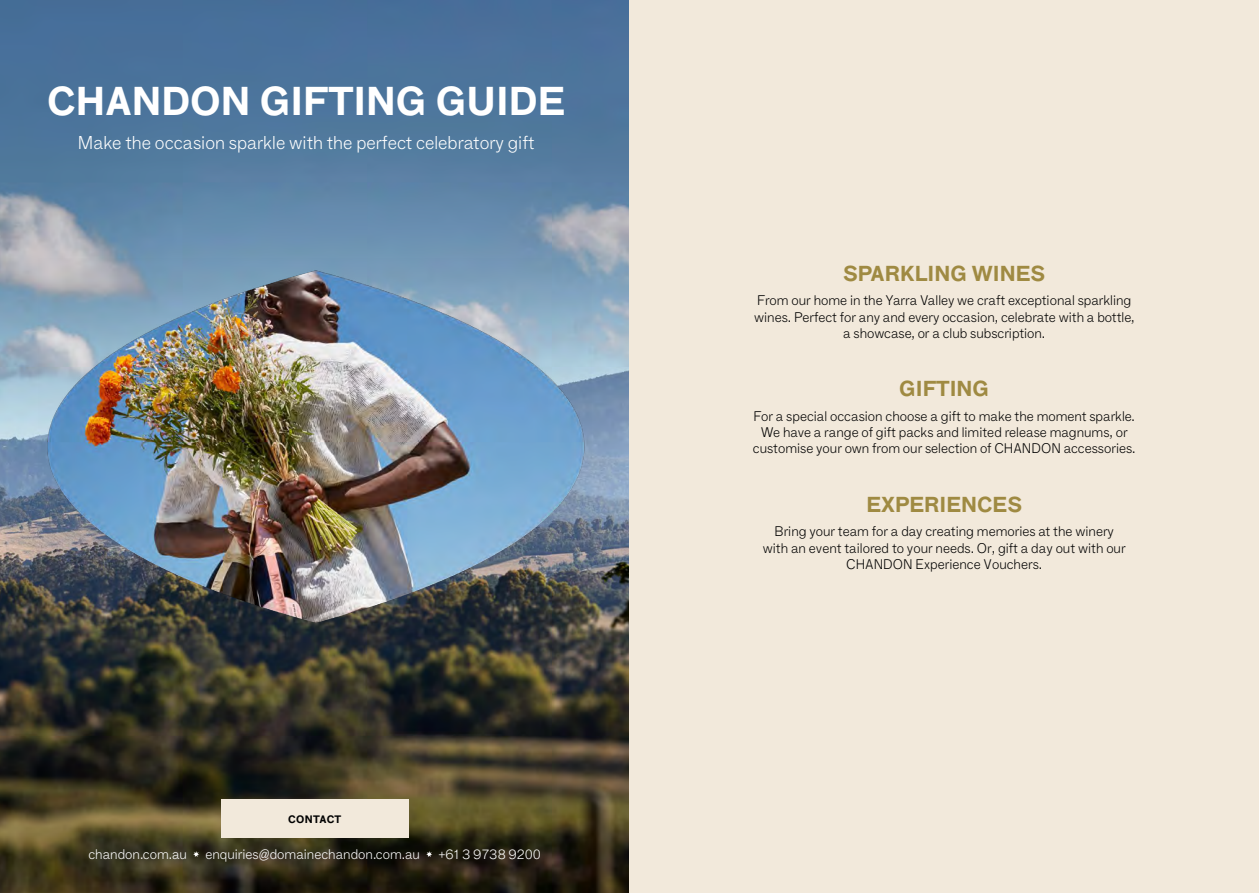
<style>
.page{position:relative;width:1259px;height:893px;background:#fff}
.page>*{position:absolute;margin:0;border:0;box-sizing:border-box;transform-origin:0 0}
.t1{font:700 39px "F Grotesk";color:#fff}
.t2{font:700 21px "F Grotesk";color:#9f8a42}
.t3{font:100 18px "F Grotesk";color:#fff}
.t4{font:100 13.5px/16.2px "F Grotesk";color:#000;text-align:center}
.t5{font:100 13.5px "F Grotesk";color:#fff}
.t6{font:700 10.5px "F Grotesk";letter-spacing:.02em;color:#000}
</style>
<div class="page">
<img style="left:0;top:0;width:629px;height:893px">
<svg style="left:193px;top:851px;width:6px;height:6px"></svg>
<svg style="left:426px;top:851px;width:6px;height:6px"></svg>
<div style="left:629px;top:0;width:630px;height:893px;background:#f2e9db"></div>
<img style="left:38px;top:258px;width:553px;height:377px">
<div style="left:221px;top:799px;width:187px;height:39px;background:#f2e9db"></div>
<h1 class="t1" style="left:47px;top:72px;width:519px">CHANDON GIFTING GUIDE</h1>
<h3 class="t3" style="left:78px;top:130px;width:458px">Make the occasion sparkle with the perfect celebratory gift</h3>
<p class="t6" style="left:288px;top:811px;width:55px">CONTACT</p>
<p class="t5" style="left:88px;top:845px;width:100px">chandon.com.au</p>
<p class="t5" style="left:205px;top:845px;width:216px">enquiries@domainechandon.com.au</p>
<p class="t5" style="left:438px;top:845px;width:104px">+61 3 9738 9200</p>
<h2 class="t2" style="left:843px;top:257px;width:203px">SPARKLING WINES</h2>
<p class="t4" style="left:754px;top:292px;width:382px">From our home in the Yarra Valley we craft exceptional sparkling wines. Perfect for any and every occasion, celebrate with a bottle, a showcase, or a club subscription.</p>
<h2 class="t2" style="left:899px;top:373px;width:91px">GIFTING</h2>
<p class="t4" style="left:753px;top:407px;width:384px">For a special occasion choose a gift to make the moment sparkle.<br>We have a range of gift packs and limited release magnums, or customise your own from our selection of CHANDON accessories.</p>
<h2 class="t2" style="left:866px;top:488px;width:157px">EXPERIENCES</h2>
<p class="t4" style="left:763px;top:523px;width:364px">Bring your team for a day creating memories at the winery with an event tailored to your needs. Or, gift a day out with our<br>CHANDON Experience Vouchers.</p>
</div>
